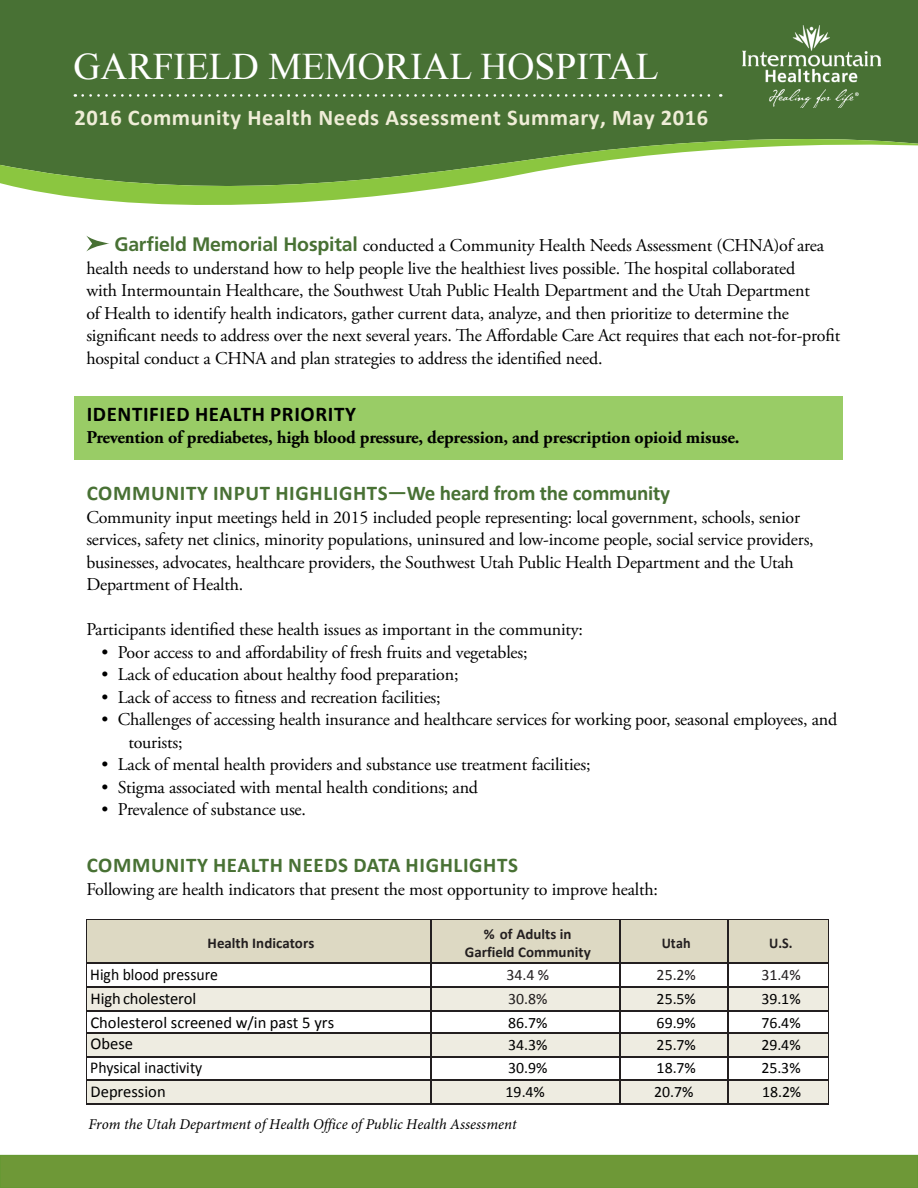
<style>
.page{position:relative;width:918px;height:1188px;background:#fff}
.page>*{position:absolute;margin:0;border:0;box-sizing:border-box;transform-origin:0 0}
.t1{font:37.5px "Times New Roman";color:#fff}
.t2{font:700 22.5px "Calibri";letter-spacing:.025em;color:#efedd7}
.t3{font:700 21px "Calibri";letter-spacing:.03em;color:#487134}
.t4{font:700 21px "Calibri";letter-spacing:.03em;color:#000}
.t5{font:18px/22.5px "Adobe Garamond Pro";letter-spacing:-.01em;color:#000}
.t6{font:700 18px "Adobe Garamond Pro";letter-spacing:-.01em;color:#000}
.t7{font:16.5px "Calibri";color:#000}
.t8{font:16.5px "Calibri";color:#000;scale:.95 1}
.t9{font:15.9px "Calibri";letter-spacing:.005em;color:#000}
.t10{font:15.9px "Calibri";letter-spacing:.005em;color:#231f20}
.t11{font:italic 15px "Minion Pro";color:#000}
.t12{font:700 15px/18.3px "Calibri";color:#231f20;text-align:center}
.t13{font:700 15px "Calibri";color:#231f20;scale:.94 1}
.s1{font-family:"Frutiger LT Std";font-weight:700;font-size:19.5px;color:#487134}
</style>
<div class="page">
<div style="left:74px;top:397px;width:768px;height:63px;background:#9c6"></div>
<div style="left:0;top:0;width:918px;height:126px;background:#487134"></div>
<svg style="left:0;top:126px;width:918px;height:79px"></svg>
<svg style="left:83px;top:94px;width:638px;height:3px"></svg>
<img style="left:743px;top:25px;width:138px;height:83px">
<svg style="left:86px;top:236px;width:23px;height:15px"></svg>
<div style="left:0;top:1156px;width:918px;height:32px;background:#6e9837"></div>
<div style="left:0;top:1155px;width:918px;height:33px;border:2px solid #693"></div>
<div style="left:87px;top:920px;width:343px;height:43px;background:#ddd9c3"></div>
<div style="left:431px;top:920px;width:188px;height:43px;background:#ddd9c3"></div>
<div style="left:620px;top:920px;width:107px;height:43px;background:#ddd9c3"></div>
<div style="left:728px;top:920px;width:100px;height:43px;background:#ddd9c3"></div>
<hr style="left:87px;top:920px;width:343px;height:1px;background:#231f20">
<hr style="left:431px;top:920px;width:188px;height:1px;background:#231f20">
<hr style="left:620px;top:920px;width:107px;height:1px;background:#231f20">
<hr style="left:728px;top:920px;width:100px;height:1px;background:#231f20">
<hr style="left:86px;top:920px;width:1px;height:43px;background:#231f20">
<hr style="left:430px;top:920px;width:1px;height:43px;background:#231f20">
<hr style="left:619px;top:920px;width:1px;height:43px;background:#231f20">
<hr style="left:727px;top:920px;width:1px;height:43px;background:#231f20">
<hr style="left:828px;top:920px;width:1px;height:43px;background:#231f20">
<hr style="left:87px;top:963px;width:343px;height:1px;background:#231f20">
<hr style="left:431px;top:963px;width:188px;height:1px;background:#231f20">
<hr style="left:620px;top:963px;width:107px;height:1px;background:#231f20">
<hr style="left:728px;top:963px;width:100px;height:1px;background:#231f20">
<div style="left:87px;top:988px;width:343px;height:22px;background:#eeece1"></div>
<div style="left:431px;top:988px;width:188px;height:22px;background:#eeece1"></div>
<div style="left:620px;top:988px;width:107px;height:22px;background:#eeece1"></div>
<div style="left:728px;top:988px;width:100px;height:22px;background:#eeece1"></div>
<hr style="left:87px;top:987px;width:343px;height:1px;background:#231f20">
<hr style="left:431px;top:987px;width:188px;height:1px;background:#231f20">
<hr style="left:620px;top:987px;width:107px;height:1px;background:#231f20">
<hr style="left:728px;top:987px;width:100px;height:1px;background:#231f20">
<hr style="left:87px;top:1010px;width:343px;height:2px;background:#231f20">
<hr style="left:431px;top:1010px;width:188px;height:2px;background:#231f20">
<hr style="left:620px;top:1010px;width:107px;height:2px;background:#231f20">
<hr style="left:728px;top:1010px;width:100px;height:2px;background:#231f20">
<div style="left:87px;top:1034px;width:343px;height:22px;background:#eeece1"></div>
<div style="left:431px;top:1034px;width:188px;height:22px;background:#eeece1"></div>
<div style="left:620px;top:1034px;width:107px;height:22px;background:#eeece1"></div>
<div style="left:728px;top:1034px;width:100px;height:22px;background:#eeece1"></div>
<hr style="left:87px;top:1032px;width:343px;height:1px;background:#231f20">
<hr style="left:431px;top:1032px;width:188px;height:1px;background:#231f20">
<hr style="left:620px;top:1032px;width:107px;height:1px;background:#231f20">
<hr style="left:728px;top:1032px;width:100px;height:1px;background:#231f20">
<hr style="left:87px;top:1056px;width:343px;height:1px;background:#231f20">
<hr style="left:431px;top:1056px;width:188px;height:1px;background:#231f20">
<hr style="left:620px;top:1056px;width:107px;height:1px;background:#231f20">
<hr style="left:728px;top:1056px;width:100px;height:1px;background:#231f20">
<div style="left:87px;top:1081px;width:343px;height:22px;background:#eeece1"></div>
<div style="left:431px;top:1081px;width:188px;height:22px;background:#eeece1"></div>
<div style="left:620px;top:1081px;width:107px;height:22px;background:#eeece1"></div>
<div style="left:728px;top:1081px;width:100px;height:22px;background:#eeece1"></div>
<hr style="left:87px;top:1080px;width:343px;height:1px;background:#231f20">
<hr style="left:431px;top:1080px;width:188px;height:1px;background:#231f20">
<hr style="left:620px;top:1080px;width:107px;height:1px;background:#231f20">
<hr style="left:728px;top:1080px;width:100px;height:1px;background:#231f20">
<svg style="left:86px;top:963px;width:1px;height:141px"></svg>
<hr style="left:86px;top:1104px;width:344px;height:1px;background:#231f20">
<svg style="left:430px;top:963px;width:1px;height:142px"></svg>
<hr style="left:431px;top:1104px;width:188px;height:1px;background:#231f20">
<svg style="left:619px;top:963px;width:1px;height:142px"></svg>
<hr style="left:620px;top:1104px;width:107px;height:1px;background:#231f20">
<svg style="left:727px;top:963px;width:1px;height:142px"></svg>
<hr style="left:728px;top:1104px;width:100px;height:1px;background:#231f20">
<svg style="left:828px;top:963px;width:1px;height:142px"></svg>
<p class="t1" style="left:74px;top:42px;width:587px">GARFIELD MEMORIAL HOSPITAL</p>
<p class="t2" style="left:74px;top:103px;width:635px">2016 Community Health Needs Assessment Summary, May 2016</p>
<p class="t5" style="left:86px;top:235px;width:755px;text-indent:28px"><span class="s1">Garfield Memorial Hospital</span> conducted a Community Health Needs Assessment (CHNA)of area health needs to understand how to help people live the healthiest lives possible. The hospital collaborated<br>with Intermountain Healthcare, the Southwest Utah Public Health Department and the Utah Department<br>of Health to identify health indicators, gather current data, analyze, and then prioritize to determine the significant needs to address over the next several years. The Affordable Care Act requires that each not-for-profit hospital conduct a CHNA and plan strategies to address the identified need.</p>
<p class="t4" style="left:87px;top:401px;width:271px">IDENTIFIED HEALTH PRIORITY</p>
<p class="t6" style="left:86px;top:427px;width:655px">Prevention of prediabetes, high blood pressure, depression, and prescription opioid misuse.</p>
<p class="t3" style="left:87px;top:480px;width:585px">COMMUNITY INPUT HIGHLIGHTS—We heard from the community</p>
<p class="t5" style="left:86px;top:507px;width:729px">Community input meetings held in 2015 included people representing: local government, schools, senior services, safety net clinics, minority populations, uninsured and low-income people, social service providers, businesses, advocates, healthcare providers, the Southwest Utah Public Health Department and the Utah Department of Health.</p>
<p class="t5" style="left:86px;top:619px;width:498px">Participants identified these health issues as important in the community:</p>
<p class="t5" style="left:101px;top:642px;width:428px">• Poor access to and affordability of fresh fruits and vegetables;</p>
<p class="t5" style="left:101px;top:664px;width:359px">• Lack of education about healthy food preparation;</p>
<p class="t5" style="left:101px;top:687px;width:341px">• Lack of access to fitness and recreation facilities;</p>
<p class="t5" style="left:128px;top:709px;width:710px;text-indent:-27px">• Challenges of accessing health insurance and healthcare services for working poor, seasonal employees, and tourists;</p>
<p class="t5" style="left:101px;top:754px;width:491px">• Lack of mental health providers and substance use treatment facilities;</p>
<p class="t5" style="left:101px;top:777px;width:378px">• Stigma associated with mental health conditions; and</p>
<p class="t5" style="left:101px;top:799px;width:206px">• Prevalence of substance use.</p>
<p class="t3" style="left:87px;top:852px;width:433px">COMMUNITY HEALTH NEEDS DATA HIGHLIGHTS</p>
<p class="t5" style="left:86px;top:879px;width:573px">Following are health indicators that present the most opportunity to improve health:</p>
<p class="t12" style="left:208px;top:934px;width:108px">Health Indicators</p>
<p class="t12" style="left:465px;top:925px;width:127px">% of Adults in<br>Garfield Community</p>
<p class="t13" style="left:662px;top:933px;width:32px">Utah</p>
<p class="t13" style="left:769px;top:933px;width:26px">U.S.</p>
<p class="t8" style="left:90px;top:964px;width:136px">High blood pressure</p>
<p class="t10" style="left:506px;top:965px;width:44px">34.4 %</p>
<p class="t10" style="left:657px;top:965px;width:41px">25.2%</p>
<p class="t10" style="left:761px;top:965px;width:41px">31.4%</p>
<p class="t7" style="left:90px;top:988px;width:107px">Highcholesterol</p>
<p class="t10" style="left:508px;top:989px;width:41px">30.8%</p>
<p class="t9" style="left:657px;top:989px;width:41px">25.5%</p>
<p class="t9" style="left:761px;top:989px;width:41px">39.1%</p>
<p class="t7" style="left:90px;top:1012px;width:245px">Cholesterol screened w/in past 5 yrs</p>
<p class="t9" style="left:508px;top:1013px;width:41px">86.7%</p>
<p class="t9" style="left:657px;top:1013px;width:41px">69.9%</p>
<p class="t9" style="left:761px;top:1013px;width:41px">76.4%</p>
<p class="t7" style="left:90px;top:1033px;width:44px">Obese</p>
<p class="t9" style="left:508px;top:1034px;width:41px">34.3%</p>
<p class="t9" style="left:657px;top:1034px;width:41px">25.7%</p>
<p class="t9" style="left:761px;top:1034px;width:41px">29.4%</p>
<p class="t8" style="left:90px;top:1057px;width:119px">Physical inactivity</p>
<p class="t9" style="left:508px;top:1058px;width:41px">30.9%</p>
<p class="t9" style="left:657px;top:1058px;width:41px">18.7%</p>
<p class="t9" style="left:761px;top:1058px;width:41px">25.3%</p>
<p class="t7" style="left:90px;top:1081px;width:77px">Depression</p>
<p class="t9" style="left:506px;top:1082px;width:41px">19.4%</p>
<p class="t9" style="left:654px;top:1082px;width:41px">20.7%</p>
<p class="t9" style="left:762px;top:1082px;width:40px">18.2%</p>
<p class="t11" style="left:88px;top:1114px;width:430px">From the Utah Department of Health Office of Public Health Assessment</p>
</div>
